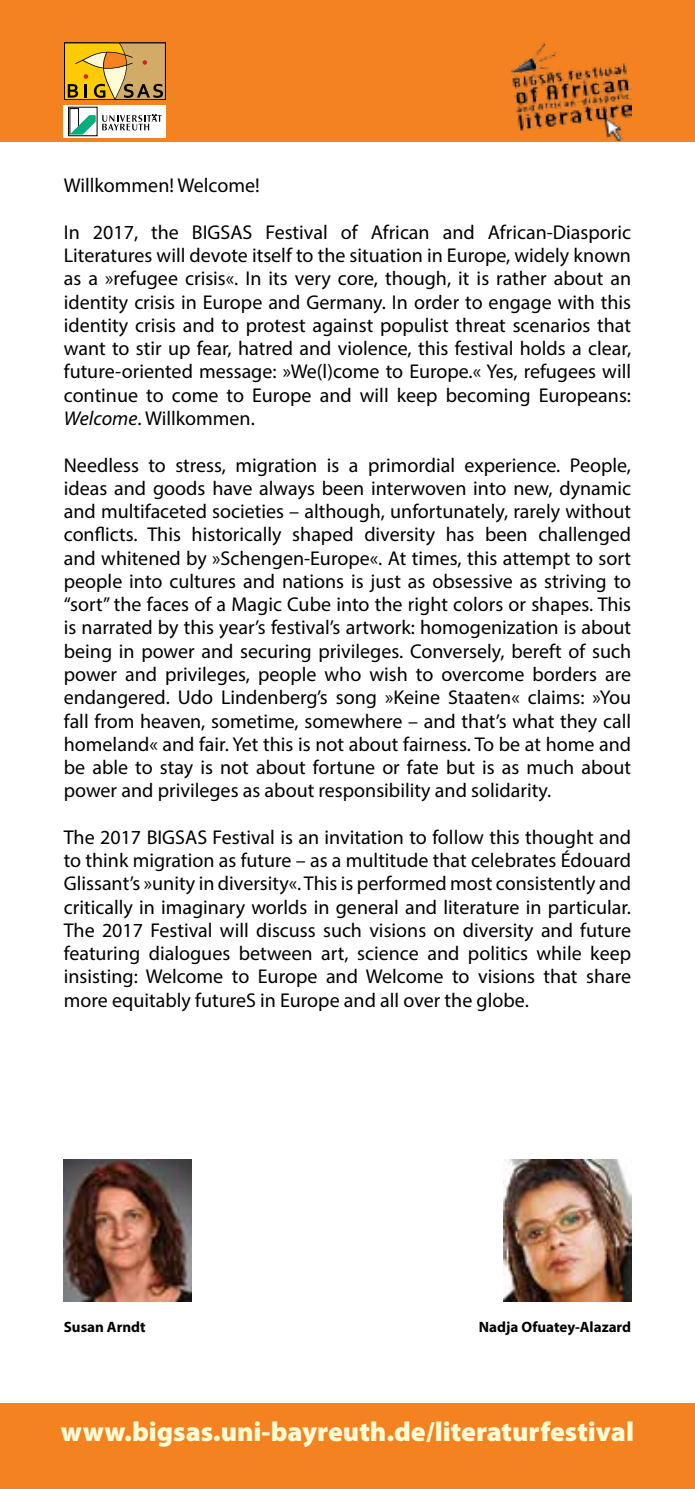
<style>
.page{position:relative;width:695px;height:1489px;background:#fff}
.page>*{position:absolute;margin:0;border:0;box-sizing:border-box;transform-origin:0 0}
.t1{font:900 27.5px "Myriad Pro";color:#fffcd5}
.t2{font:20px/23.2px "Myriad Pro";color:#000;text-align:justify}
.t3{font:700 15px "Myriad Pro";color:#000}
.s1{font-style:italic}
</style>
<div class="page">
<div style="left:0;top:0;width:694px;height:142px;background:#f58220"></div>
<div style="left:0;top:1403px;width:694px;height:85px;background:#f58220"></div>
<img style="left:511px;top:43px;width:120px;height:98px">
<svg style="left:68px;top:45px;width:95px;height:53px;background:#cfa742"></svg>
<div style="left:64px;top:43px;width:102px;height:57px;border:1px solid #000"></div>
<div style="left:64px;top:105px;width:102px;height:32px;background:#fff"></div>
<svg style="left:70px;top:109px;width:25px;height:25px"></svg>
<div style="left:68px;top:107px;width:29px;height:29px;border:1px solid #000"></div>
<svg style="left:102px;top:114px;width:60px;height:16px"></svg>
<img style="left:64px;top:1159px;width:128px;height:141px">
<img style="left:503px;top:1159px;width:128px;height:141px">
<p class="t2" style="left:64px;top:174px;width:197px">Willkommen! Welcome!</p>
<p class="t2" style="left:64px;top:220px;width:568px">In 2017, the BIGSAS Festival of African and African-Diasporic Literatures will devote itself to the situation in Europe, widely known as a »refugee crisis«. In its very core, though, it is rather about an identity crisis in Europe and Germany. In order to engage with this identity crisis and to protest against populist threat scenarios that want to stir up fear, hatred and violence, this festival holds a clear, future-oriented message: »We(l)come to Europe.« Yes, refugees will continue to come to Europe and will keep becoming Europeans:<br><span class="s1">Welcome</span>. Willkommen.</p>
<p class="t2" style="left:64px;top:453px;width:569px">Needless to stress, migration is a primordial experience. People, ideas and goods have always been interwoven into new, dynamic and multifaceted societies – although, unfortunately, rarely without conflicts. This historically shaped diversity has been challenged and whitened by »Schengen-Europe«. At times, this attempt to sort people into cultures and nations is just as obsessive as striving to “sort” the faces of a Magic Cube into the right colors or shapes. This is narrated by this year’s festival’s artwork: homogenization is about being in power and securing privileges. Conversely, bereft of such power and privileges, people who wish to overcome borders are endangered. Udo Lindenberg’s song »Keine Staaten« claims: »You fall from heaven, sometime, somewhere – and that’s what they call homeland« and fair. Yet this is not about fairness. To be at home and be able to stay is not about fortune or fate but is as much about power and privileges as about responsibility and solidarity.</p>
<p class="t2" style="left:64px;top:825px;width:568px">The 2017 BIGSAS Festival is an invitation to follow this thought and to think migration as future – as a multitude that celebrates Édouard Glissant’s »unity in diversity«. This is performed most consistently and critically in imaginary worlds in general and literature in particular.<br>The 2017 Festival will discuss such visions on diversity and future featuring dialogues between art, science and politics while keep insisting: Welcome to Europe and Welcome to visions that share more equitably futureS in Europe and all over the globe.</p>
<p class="t3" style="left:64px;top:1317px;width:83px">Susan Arndt</p>
<p class="t3" style="left:479px;top:1317px;width:154px">Nadja Ofuatey-Alazard</p>
<h1 class="t1" style="left:61px;top:1415px;width:574px">www.bigsas.uni-bayreuth.de/literaturfestival</h1>
</div>
